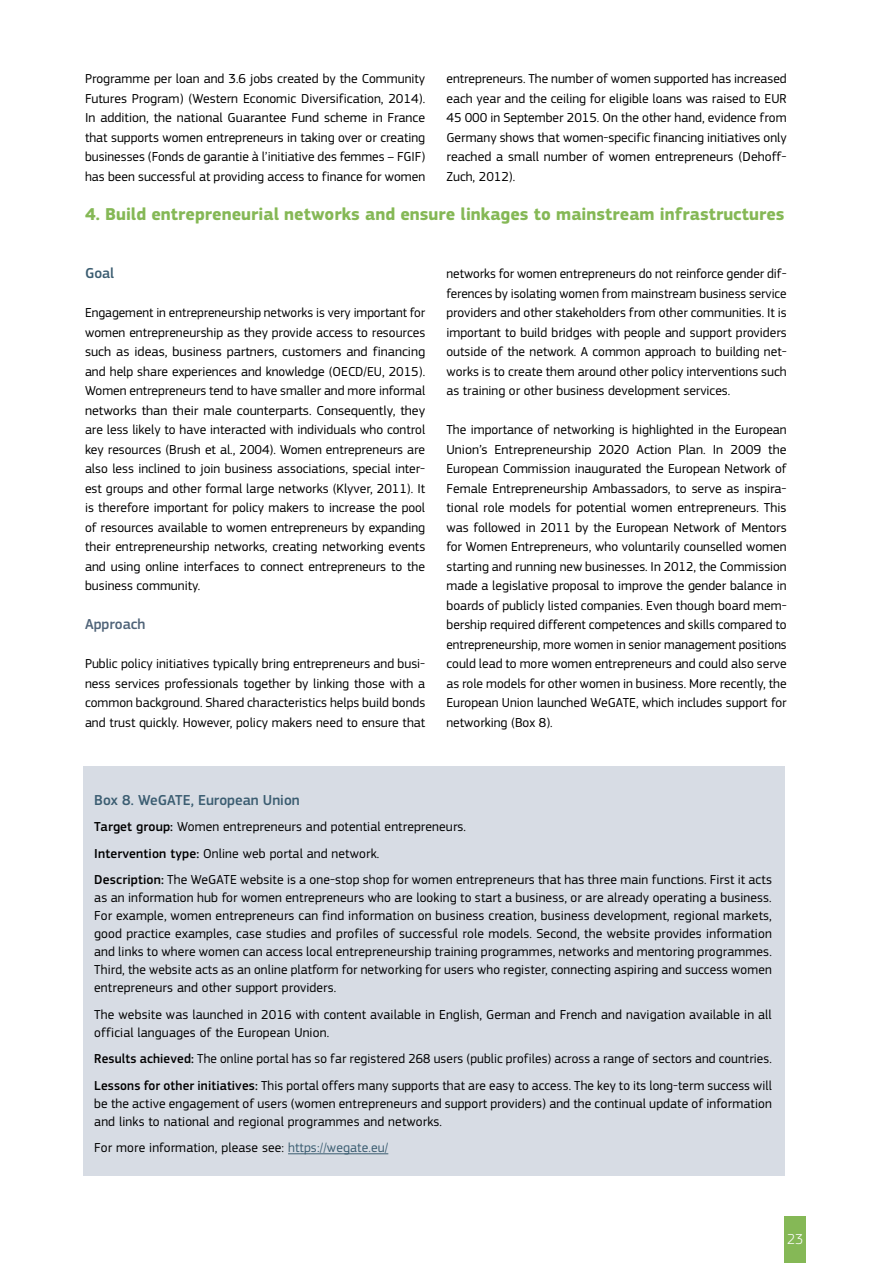
<style>
.page{position:relative;width:893px;height:1263px;background:#fff}
.page>*{position:absolute;margin:0;border:0;box-sizing:border-box;transform-origin:0 0}
.t1{font:700 17.85px "EC Square Sans Pro";color:#85b856}
.Body{font:500 15px "EC Square Sans Pro";color:#3b5d71}
.Body-2{font:500 15px "EC Square Sans Pro";color:#4f6378}
.t2{font:300 15px "EC Square Sans Pro";color:#fff}
.Body-3{font:13.5px/19.5px "EC Square Sans Pro";color:#000;text-align:justify}
.Box_Bullet_List{font:13.5px/18px "EC Square Sans Pro";letter-spacing:.01em;color:#000;text-align:justify}
.s1{font-weight:500}
.s2{color:#3b5d71}
</style>
<div class="page">
<div style="left:784px;top:1216px;width:22px;height:47px;background:#85b856"></div>
<div style="left:83px;top:766px;width:701px;height:409px;background:#d7dce4"></div>
<hr style="left:288px;top:1153px;width:100px;height:1px;background:#3b5d71">
<p class="Body-3" style="left:85px;top:69px;width:342px">Programme per loan and 3.6 jobs created by the Community Futures Program) (Western Economic Diversification, 2014).<br>In addition, the national Guarantee Fund scheme in France that supports women entrepreneurs in taking over or creating businesses (Fonds de garantie à l’initiative des femmes – FGIF) has been successful at providing access to finance for women</p>
<p class="Body-3" style="left:446px;top:69px;width:342px">entrepreneurs. The number of women supported has increased each year and the ceiling for eligible loans was raised to EUR 45 000 in September 2015. On the other hand, evidence from Germany shows that women-specific financing initiatives only reached a small number of women entrepreneurs (Dehoff-Zuch, 2012).</p>
<h2 class="t1" style="left:85px;top:203px;width:701px">4. Build entrepreneurial networks and ensure linkages to mainstream infrastructures</h2>
<p class="Body" style="left:85px;top:265px;width:31px">Goal</p>
<p class="Body-3" style="left:85px;top:303px;width:342px">Engagement in entrepreneurship networks is very important for women entrepreneurship as they provide access to resources such as ideas, business partners, customers and financing and help share experiences and knowledge (OECD/EU, 2015).<br>Women entrepreneurs tend to have smaller and more informal networks than their male counterparts. Consequently, they are less likely to have interacted with individuals who control key resources (Brush et al., 2004). Women entrepreneurs are also less inclined to join business associations, special inter&shy;est groups and other formal large networks (Klyver, 2011). It is therefore important for policy makers to increase the pool of resources available to women entrepreneurs by expanding their entrepreneurship networks, creating networking events and using online interfaces to connect entrepreneurs to the business community.</p>
<p class="Body-2" style="left:85px;top:616px;width:62px">Approach</p>
<p class="Body-3" style="left:85px;top:654px;width:342px">Public policy initiatives typically bring entrepreneurs and busi&shy;ness services professionals together by linking those with a common background. Shared characteristics helps build bonds and trust quickly. However, policy makers need to ensure that</p>
<p class="Body-3" style="left:446px;top:264px;width:342px">networks for women entrepreneurs do not reinforce gender dif&shy;ferences by isolating women from mainstream business service providers and other stakeholders from other communities. It is important to build bridges with people and support providers outside of the network. A common approach to building net&shy;works is to create them around other policy interventions such as training or other business development services.</p>
<p class="Body-3" style="left:446px;top:420px;width:342px">The importance of networking is highlighted in the European Union’s Entrepreneurship 2020 Action Plan. In 2009 the European Commission inaugurated the European Network of Female Entrepreneurship Ambassadors, to serve as inspira&shy;tional role models for potential women entrepreneurs. This was followed in 2011 by the European Network of Mentors for Women Entrepreneurs, who voluntarily counselled women starting and running new businesses. In 2012, the Commission made a legislative proposal to improve the gender balance in boards of publicly listed companies. Even though board mem&shy;bership required different competences and skills compared to entrepreneurship, more women in senior management positions could lead to more women entrepreneurs and could also serve as role models for other women in business. More recently, the European Union launched WeGATE, which includes support for networking (Box 8).</p>
<p class="Body" style="left:94px;top:791px;width:207px">Box 8. WeGATE, European Union</p>
<p class="Box_Bullet_List" style="left:94px;top:818px;width:373px"><span class="s1">Target group:</span> Women entrepreneurs and potential entrepreneurs.</p>
<p class="Box_Bullet_List" style="left:94px;top:844px;width:287px"><span class="s1">Intervention type:</span> Online web portal and network.</p>
<p class="Box_Bullet_List" style="left:94px;top:871px;width:679px"><span class="s1">Description:</span> The WeGATE website is a one-stop shop for women entrepreneurs that has three main functions. First it acts as an information hub for women entrepreneurs who are looking to start a business, or are already operating a business.<br>For example, women entrepreneurs can find information on business creation, business development, regional markets, good practice examples, case studies and profiles of successful role models. Second, the website provides information and links to where women can access local entrepreneurship training programmes, networks and mentoring programmes.<br>Third, the website acts as an online platform for networking for users who register, connecting aspiring and success women entrepreneurs and other support providers.</p>
<p class="Box_Bullet_List" style="left:94px;top:1005px;width:679px">The website was launched in 2016 with content available in English, German and French and navigation available in all official languages of the European Union.</p>
<p class="Box_Bullet_List" style="left:94px;top:1050px;width:679px"><span class="s1">Results achieved:</span> The online portal has so far registered 268 users (public profiles) across a range of sectors and countries.</p>
<p class="Box_Bullet_List" style="left:94px;top:1076px;width:679px"><span class="s1">Lessons for other initiatives:</span> This portal offers many supports that are easy to access. The key to its long-term success will be the active engagement of users (women entrepreneurs and support providers) and the continual update of information and links to national and regional programmes and networks.</p>
<p class="Box_Bullet_List" style="left:94px;top:1139px;width:296px">For more information, please see: <span class="s2">https://wegate.eu/</span></p>
<p class="t2" style="left:787px;top:1231px;width:18px">23</p>
</div>
